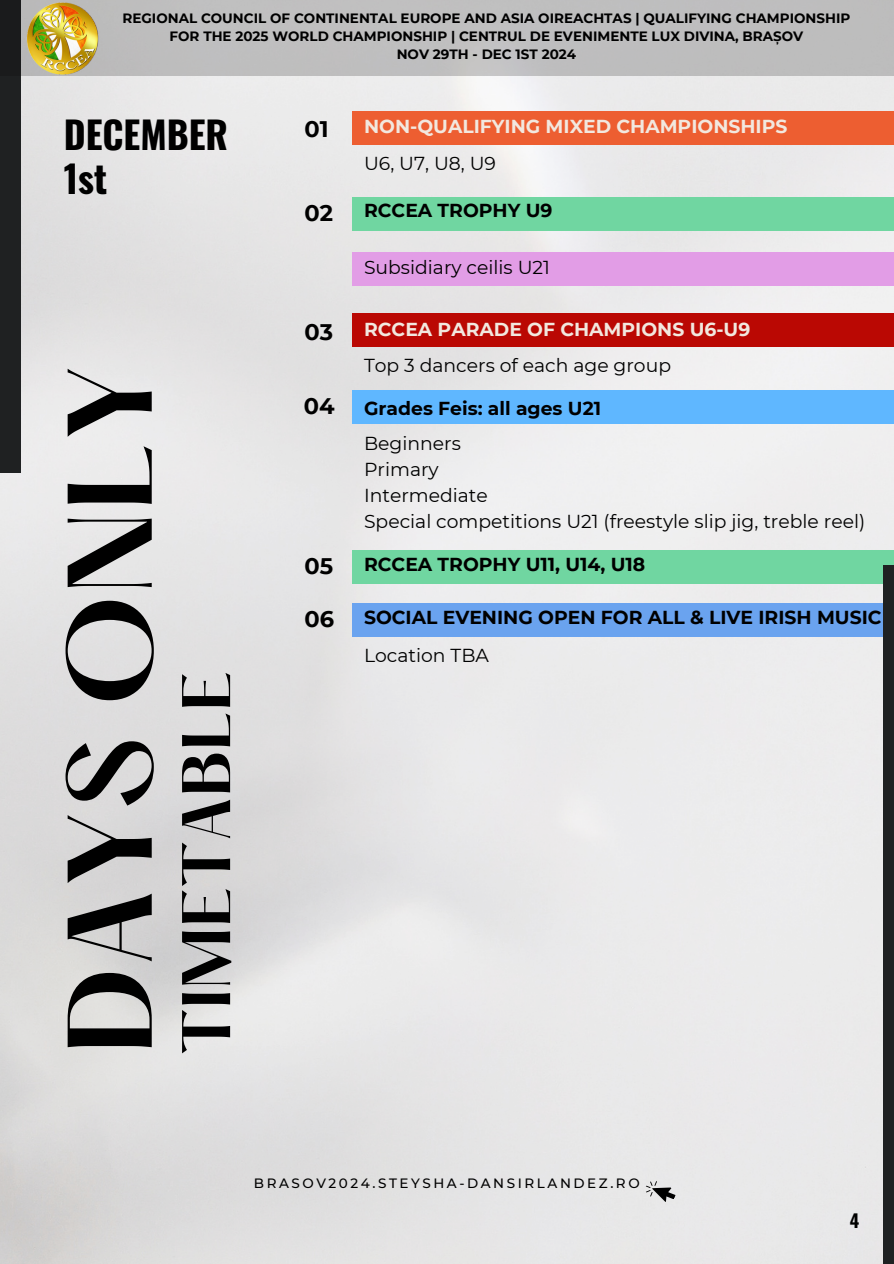
<style>
.page{position:relative;width:894px;height:1264px;background:#fff}
.page>*{position:absolute;margin:0;border:0;box-sizing:border-box;transform-origin:0 0}
.t1{font:600 105px "Hatton";color:#000}
.t2{font:600 60px "Hatton";color:#000}
.t3{font:700 37.5px/44.8px "Oswald";color:#000}
.t4{font:700 22.5px "Montserrat";color:#000}
.t5{font:18.75px/25.8px "Montserrat";color:#000}
.t6{font:700 18.75px "Montserrat";color:#000}
.t7{font:700 18.75px "Montserrat";color:#f2e8df}
.t8{font:700 18px "Oswald";color:#000}
.t9{font:700 13.5px/18px "Montserrat";color:#000;text-align:center}
.t10{font:500 13.5px "Montserrat";letter-spacing:.19em;color:#000}
</style>
<div class="page">
<img style="left:0;top:76px;width:893px;height:1187px">
<div style="left:352px;top:111px;width:541px;height:33px;background:#ed5e31"></div>
<div style="left:352px;top:197px;width:541px;height:33px;background:#70d6a1"></div>
<div style="left:352px;top:390px;width:541px;height:33px;background:#5fb7ff"></div>
<div style="left:0;top:0;width:21px;height:473px;background:#1f2122"></div>
<div style="left:352px;top:253px;width:541px;height:33px;background:#e29de6"></div>
<div style="left:352px;top:603px;width:541px;height:33px;background:#6aa3ef"></div>
<div style="left:352px;top:550px;width:541px;height:33px;background:#70d6a1"></div>
<div style="left:883px;top:565px;width:10px;height:698px;background:#1f2122"></div>
<div style="left:352px;top:314px;width:541px;height:33px;background:#ba0803"></div>
<svg style="left:645px;top:1178px;width:33px;height:26px"></svg>
<div style="left:0;top:0;width:893px;height:76px;background:#bebebe"></div>
<img style="left:26px;top:3px;width:73px;height:72px">
<p class="t9" style="left:122px;top:9px;width:729px">REGIONAL COUNCIL OF CONTINENTAL EUROPE AND ASIA OIREACHTAS | QUALIFYING CHAMPIONSHIP<br>FOR THE 2025 WORLD CHAMPIONSHIP | CENTRUL DE EVENIMENTE LUX DIVINA, BRAȘOV<br>NOV 29TH - DEC 1ST 2024</p>
<h3 class="t3" style="left:64px;top:110px;width:166px">DECEMBER<br>1st</h3>
<h1 class="t1" style="left:61px;top:1054px;width:692px;rotate:-90deg">DAYS ONLY</h1>
<h2 class="t2" style="left:178px;top:1054px;width:385px;rotate:-90deg">TIMETABLE</h2>
<h3 class="t4" style="left:304px;top:115px;width:26px">01</h3>
<h3 class="t4" style="left:304px;top:199px;width:30px">02</h3>
<h3 class="t7" style="left:364px;top:115px;width:425px">NON-QUALIFYING MIXED CHAMPIONSHIPS</h3>
<h3 class="t5" style="left:364px;top:150px;width:133px">U6, U7, U8, U9</h3>
<h3 class="t6" style="left:364px;top:199px;width:190px">RCCEA TROPHY U9</h3>
<h3 class="t5" style="left:364px;top:255px;width:187px">Subsidiary ceilis U21</h3>
<h3 class="t4" style="left:304px;top:318px;width:30px">03</h3>
<h3 class="t7" style="left:364px;top:317px;width:387px">RCCEA PARADE OF CHAMPIONS U6-U9</h3>
<h3 class="t5" style="left:364px;top:352px;width:308px">Top 3 dancers of each age group</h3>
<h3 class="t4" style="left:304px;top:392px;width:32px">04</h3>
<h3 class="t6" style="left:364px;top:397px;width:238px">Grades Feis: all ages U21</h3>
<h3 class="t5" style="left:364px;top:430px;width:502px">Beginners<br>Primary<br>Intermediate<br>Special competitions U21 (freestyle slip jig, treble reel)</h3>
<h3 class="t4" style="left:304px;top:552px;width:30px">05</h3>
<h3 class="t6" style="left:364px;top:552px;width:282px">RCCEA TROPHY U11, U14, U18</h3>
<h3 class="t4" style="left:304px;top:605px;width:31px">06</h3>
<h3 class="t6" style="left:364px;top:606px;width:519px">SOCIAL EVENING OPEN FOR ALL &amp; LIVE IRISH MUSIC</h3>
<h3 class="t5" style="left:364px;top:642px;width:126px">Location TBA</h3>
<p class="t10" style="left:254px;top:1174px;width:387px">BRASOV2024.STEYSHA-DANSIRLANDEZ.RO</p>
<h3 class="t8" style="left:849px;top:1206px;width:11px">4</h3>
</div>
